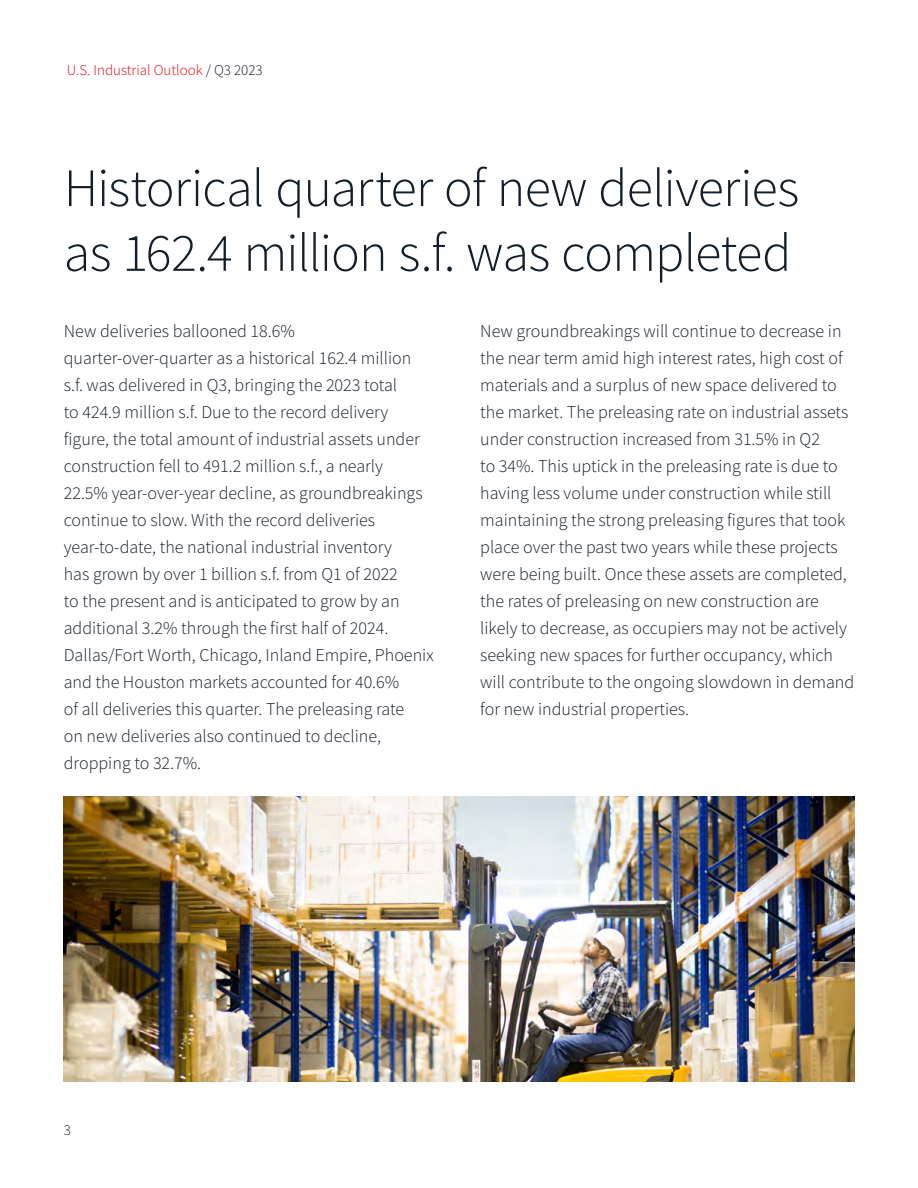
<style>
.page{position:relative;width:918px;height:1188px;background:#fff}
.page>*{position:absolute;margin:0;border:0;box-sizing:border-box;transform-origin:0 0}
.t1{font:300 54px/64.8px "Source Sans Pro";letter-spacing:-.015em;color:#141e29}
.t2{font:300 18px/27px "Source Sans Pro";color:#141e29}
.t3{font:300 15px "Source Sans Pro";color:#e30613}
.t4{font:300 15px "Source Sans Pro";color:#141e29}
.s1{color:#141e29}
</style>
<div class="page">
<img style="left:64px;top:796px;width:790px;height:286px">
<p class="t3" style="left:67px;top:61px;width:198px">U.S. Industrial Outlook <span class="s1">/ Q3 2023</span></p>
<h1 class="t1" style="left:64px;top:156px;width:737px">Historical quarter of new deliveries as 162.4 million s.f. was completed</h1>
<p class="t2" style="left:64px;top:318px;width:371px">New deliveries ballooned 18.6% quarter-over-quarter as a historical 162.4 million s.f. was delivered in Q3, bringing the 2023 total<br>to 424.9 million s.f. Due to the record delivery figure, the total amount of industrial assets under construction fell to 491.2 million s.f., a nearly<br>22.5% year-over-year decline, as groundbreakings continue to slow. With the record deliveries year-to-date, the national industrial inventory<br>has grown by over 1 billion s.f. from Q1 of 2022<br>to the present and is anticipated to grow by an additional 3.2% through the first half of 2024.<br>Dallas/Fort Worth, Chicago, Inland Empire, Phoenix and the Houston markets accounted for 40.6%<br>of all deliveries this quarter. The preleasing rate<br>on new deliveries also continued to decline, dropping to 32.7%.</p>
<p class="t2" style="left:480px;top:318px;width:375px">New groundbreakings will continue to decrease in the near term amid high interest rates, high cost of materials and a surplus of new space delivered to the market. The preleasing rate on industrial assets under construction increased from 31.5% in Q2<br>to 34%. This uptick in the preleasing rate is due to having less volume under construction while still maintaining the strong preleasing figures that took place over the past two years while these projects were being built. Once these assets are completed, the rates of preleasing on new construction are likely to decrease, as occupiers may not be actively seeking new spaces for further occupancy, which will contribute to the ongoing slowdown in demand for new industrial properties.</p>
<p class="t4" style="left:64px;top:1121px;width:9px">3</p>
</div>
